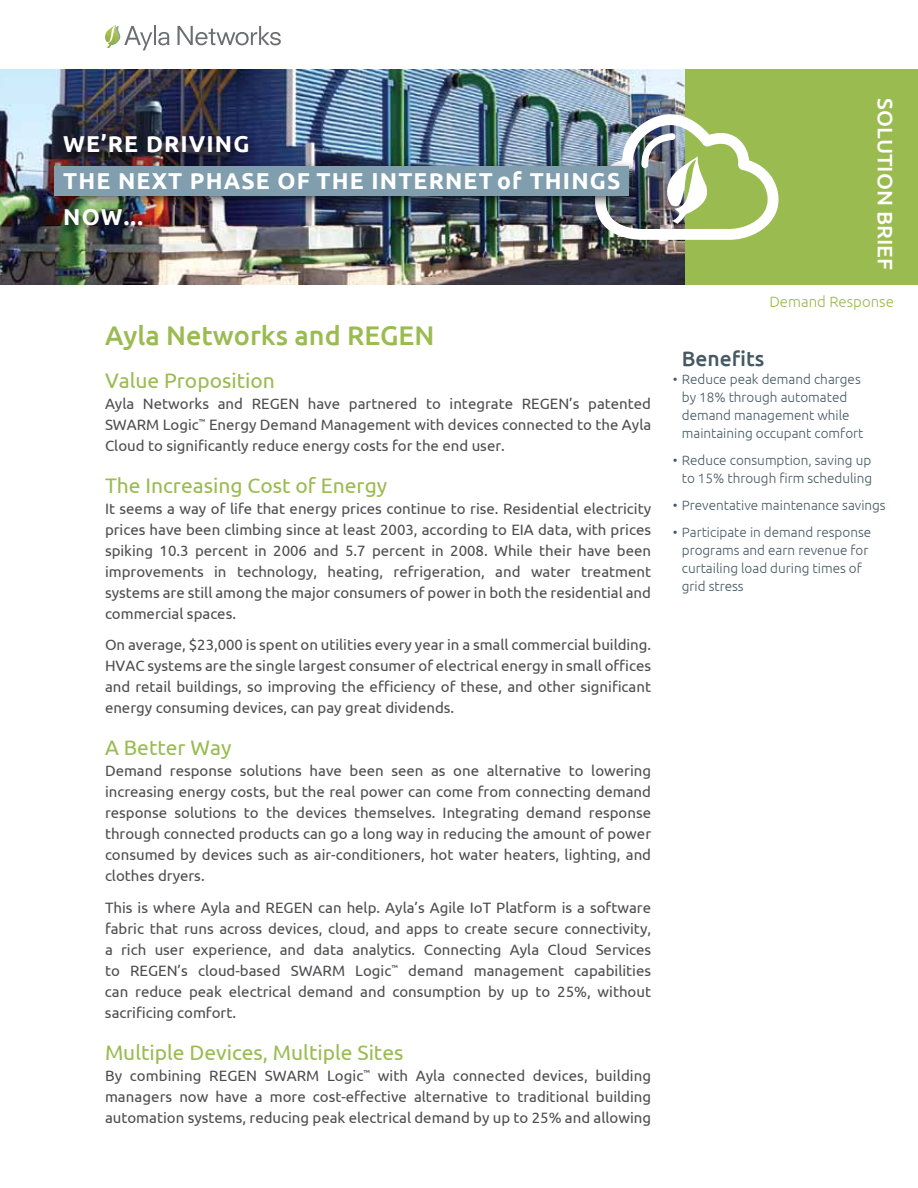
<style>
.page{position:relative;width:918px;height:1188px;background:#fff}
.page>*{position:absolute;margin:0;border:0;box-sizing:border-box;transform-origin:0 0}
.t1{font:500 27px "Ubuntu";color:#9abb50}
.t2{font:700 22.95px/36.3px "Ubuntu";letter-spacing:.05em;color:#fff}
.t3{font:21px "Ubuntu";color:#9abb50}
.t4{font:500 21px "Ubuntu";color:#fff}
.t5{font:500 21px "Ubuntu";color:#465963}
.t6{font:15px/21px "Ubuntu";color:#4d4d4f;text-align:justify}
.t7{font:300 15px "Ubuntu";color:#9abb50}
.t8{font:300 13.5px/18px "Ubuntu";color:#465963}
</style>
<div class="page">
<div style="left:682px;top:69px;width:236px;height:215px;background:#9abb50"></div>
<img style="left:0;top:69px;width:685px;height:215px">
<svg style="left:595px;top:114px;width:184px;height:126px"></svg>
<svg style="left:105px;top:25px;width:64px;height:25px"></svg>
<svg style="left:177px;top:26px;width:104px;height:19px"></svg>
<img style="left:45px;top:123px;width:604px;height:122px">
<div style="left:55px;top:166px;width:574px;height:29px;background:#809ead"></div>
<h2 class="t2" style="left:63px;top:126px;width:559px">WE’RE DRIVING<br>THE NEXT PHASE OF THE INTERNET of THINGS<br>NOW...</h2>
<h1 class="t1" style="left:105px;top:318px;width:331px">Ayla Networks and REGEN</h1>
<h3 class="t3" style="left:105px;top:367px;width:172px">Value Proposition</h3>
<p class="t6" style="left:105px;top:392px;width:548px">Ayla Networks and REGEN have partnered to integrate REGEN’s patented SWARM Logic<sup>™</sup> Energy Demand Management with devices connected to the Ayla Cloud to significantly reduce energy costs for the end user.</p>
<h3 class="t3" style="left:105px;top:472px;width:284px">The Increasing Cost of Energy</h3>
<p class="t6" style="left:105px;top:497px;width:548px">It seems a way of life that energy prices continue to rise. Residential electricity prices have been climbing since at least 2003, according to EIA data, with prices spiking 10.3 percent in 2006 and 5.7 percent in 2008. While their have been improvements in technology, heating, refrigeration, and water treatment systems are still among the major consumers of power in both the residential and commercial spaces.</p>
<p class="t6" style="left:105px;top:634px;width:548px">On average, $23,000 is spent on utilities every year in a small commercial building.<br>HVAC systems are the single largest consumer of electrical energy in small offices and retail buildings, so improving the efficiency of these, and other significant energy consuming devices, can pay great dividends.</p>
<h3 class="t3" style="left:105px;top:735px;width:128px">A Better Way</h3>
<p class="t6" style="left:105px;top:760px;width:548px">Demand response solutions have been seen as one alternative to lowering increasing energy costs, but the real power can come from connecting demand response solutions to the devices themselves. Integrating demand response through connected products can go a long way in reducing the amount of power consumed by devices such as air-conditioners, hot water heaters, lighting, and clothes dryers.</p>
<p class="t6" style="left:105px;top:896px;width:548px">This is where Ayla and REGEN can help. Ayla’s Agile IoT Platform is a software fabric that runs across devices, cloud, and apps to create secure connectivity, a rich user experience, and data analytics. Connecting Ayla Cloud Services to REGEN’s cloud-based SWARM Logic<sup>™</sup> demand management capabilities can reduce peak electrical demand and consumption by up to 25%, without sacrificing comfort.</p>
<h3 class="t3" style="left:105px;top:1039px;width:300px">Multiple Devices, Multiple Sites</h3>
<p class="t6" style="left:105px;top:1064px;width:548px">By combining REGEN SWARM Logic<sup>™</sup> with Ayla connected devices, building managers now have a more cost-effective alternative to traditional building automation systems, reducing peak electrical demand by up to 25% and allowing</p>
<h3 class="t4" style="left:898px;top:98px;width:173px;rotate:90deg">SOLUTION BRIEF</h3>
<p class="t7" style="left:769px;top:293px;width:126px">Demand Response</p>
<h3 class="t5" style="left:682px;top:345px;width:84px">Benefits</h3>
<p class="t8" style="left:682px;top:370px;width:183px;text-indent:-9px">• Reduce peak demand charges by 18% through automated demand management while maintaining occupant comfort</p>
<p class="t8" style="left:673px;top:451px;width:201px;text-align:right">• Reduce consumption, saving up to 15% through firm scheduling</p>
<p class="t8" style="left:673px;top:496px;width:214px">• Preventative maintenance savings</p>
<p class="t8" style="left:682px;top:523px;width:191px;text-indent:-9px">• Participate in demand response programs and earn revenue for curtailing load during times of grid stress</p>
</div>
